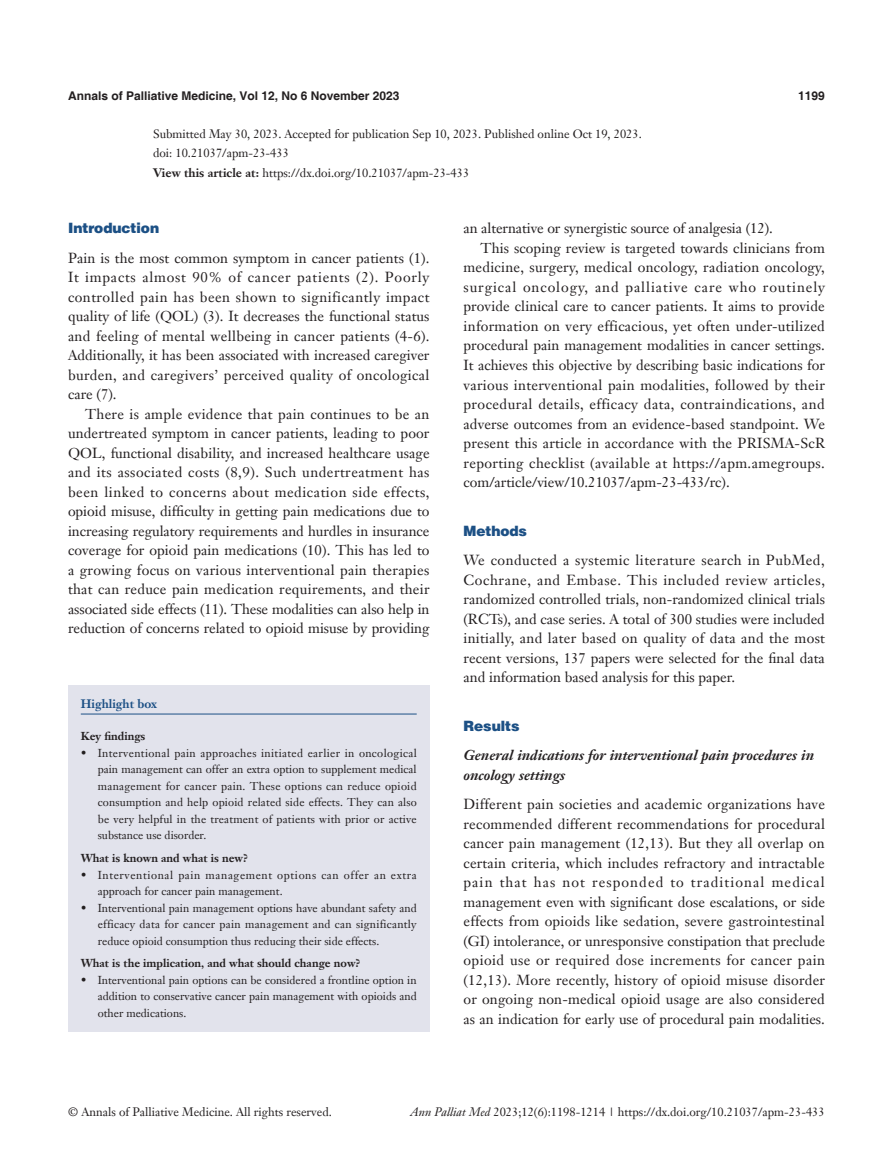
<style>
.page{position:relative;width:893px;height:1170px;background:#fff}
.page>*{position:absolute;margin:0;border:0;box-sizing:border-box;transform-origin:0 0}
.t1{font:14.25px/19.5px "Janson Text LT";color:#231f20;text-align:justify}
._2ji-zhengti{font:italic 700 14.25px/19.5px "Janson Text LT";color:#231f20}
._1ji-6_5{font:900 14.25px "Helvetica";color:#1c5085}
._1ji-zhengti{font:900 14.25px "Helvetica";color:#1c5085}
.A-time{font:12px "Janson Text LT";color:#231f20}
.A-View_this_article{font:12px "Janson Text LT";color:#231f20}
.t2{font:700 12px "Helvetica";color:#231f20}
.A-doi{font:12px "Janson Text LT";color:#231f20}
.Cite{font:700 12px "Janson Text LT";color:#1c5085}
.box-zhengwen-1_5mm{font:11.25px/16.5px "Janson Text LT";color:#231f20;text-align:justify}
.box-zhengwen{font:11.25px/16.5px "Janson Text LT";color:#231f20;text-align:justify}
.box-zhengwen-2{font:11.25px/16.5px "Janson Text LT";letter-spacing:.055em;color:#231f20}
.box-biaoti{font:700 11.25px "Janson Text LT";color:#231f20}
.s1{font-weight:700}
.s2{font-style:italic}
</style>
<div class="page">
<div style="left:68px;top:684px;width:361px;height:347px;background:#e2e3ec"></div>
<hr style="left:81px;top:713px;width:336px;height:1px;background:#1c5085">
<p class="t2" style="left:68px;top:88px;width:333px">Annals of Palliative Medicine, Vol 12, No 6 November 2023</p>
<p class="t2" style="left:798px;top:88px;width:28px">1199</p>
<p class="A-time" style="left:153px;top:126px;width:490px">Submitted May 30, 2023. Accepted for publication Sep 10, 2023. Published online Oct 19, 2023.</p>
<p class="A-doi" style="left:153px;top:146px;width:137px">doi: 10.21037/apm-23-433</p>
<p class="A-View_this_article" style="left:153px;top:165px;width:318px"><span class="s1">View this article at:</span> https://dx.doi.org/10.21037/apm-23-433</p>
<p class="_1ji-zhengti" style="left:68px;top:219px;width:93px">Introduction</p>
<p class="t1" style="left:68px;top:248px;width:363px">Pain is the most common symptom in cancer patients (1).<br>It impacts almost 90% of cancer patients (2). Poorly controlled pain has been shown to significantly impact quality of life (QOL) (3). It decreases the functional status and feeling of mental wellbeing in cancer patients (4-6).<br>Additionally, it has been associated with increased caregiver burden, and caregivers’ perceived quality of oncological care (7).</p>
<p class="t1" style="left:68px;top:404px;width:363px;text-indent:17px">There is ample evidence that pain continues to be an undertreated symptom in cancer patients, leading to poor QOL, functional disability, and increased healthcare usage and its associated costs (8,9). Such undertreatment has been linked to concerns about medication side effects, opioid misuse, difficulty in getting pain medications due to increasing regulatory requirements and hurdles in insurance coverage for opioid pain medications (10). This has led to a growing focus on various interventional pain therapies that can reduce pain medication requirements, and their associated side effects (11). These modalities can also help in reduction of concerns related to opioid misuse by providing</p>
<p class="Cite" style="left:81px;top:695px;width:78px">Highlight box</p>
<p class="box-biaoti" style="left:81px;top:728px;width:66px">Key findings</p>
<p class="box-zhengwen-1_5mm" style="left:98px;top:744px;width:321px;text-indent:-17px">• Interventional pain approaches initiated earlier in oncological pain management can offer an extra option to supplement medical management for cancer pain. These options can reduce opioid consumption and help opioid related side effects. They can also be very helpful in the treatment of patients with prior or active substance use disorder.</p>
<p class="box-biaoti" style="left:81px;top:850px;width:169px">What is known and what is new?</p>
<p class="box-zhengwen-2" style="left:98px;top:866px;width:320px;text-indent:-17px">• Interventional pain management options can offer an extra approach for cancer pain management.</p>
<p class="box-zhengwen-1_5mm" style="left:98px;top:899px;width:320px;text-indent:-17px">• Interventional pain management options have abundant safety and efficacy data for cancer pain management and can significantly reduce opioid consumption thus reducing their side effects.</p>
<p class="box-biaoti" style="left:81px;top:956px;width:281px">What is the implication, and what should change now?</p>
<p class="box-zhengwen" style="left:98px;top:971px;width:320px;text-indent:-17px">• Interventional pain options can be considered a frontline option in addition to conservative cancer pain management with opioids and other medications.</p>
<p class="t1" style="left:463px;top:218px;width:311px">an alternative or synergistic source of analgesia (12).</p>
<p class="t1" style="left:463px;top:238px;width:363px;text-indent:17px">This scoping review is targeted towards clinicians from medicine, surgery, medical oncology, radiation oncology, surgical oncology, and palliative care who routinely provide clinical care to cancer patients. It aims to provide information on very efficacious, yet often under-utilized procedural pain management modalities in cancer settings.<br>It achieves this objective by describing basic indications for various interventional pain modalities, followed by their procedural details, efficacy data, contraindications, and adverse outcomes from an evidence-based standpoint. We present this article in accordance with the PRISMA-ScR reporting checklist (available at https://apm.amegroups. com/article/view/10.21037/apm-23-433/rc).</p>
<p class="_1ji-6_5" style="left:463px;top:521px;width:65px">Methods</p>
<p class="t1" style="left:463px;top:550px;width:363px">We conducted a systemic literature search in PubMed, Cochrane, and Embase. This included review articles, randomized controlled trials, non-randomized clinical trials (RCTs), and case series. A total of 300 studies were included initially, and later based on quality of data and the most recent versions, 137 papers were selected for the final data and information based analysis for this paper.</p>
<p class="_1ji-6_5" style="left:463px;top:716px;width:58px">Results</p>
<p class="_2ji-zhengti" style="left:463px;top:745px;width:352px">General indications for interventional pain procedures in oncology settings</p>
<p class="t1" style="left:463px;top:794px;width:363px">Different pain societies and academic organizations have recommended different recommendations for procedural cancer pain management (12,13). But they all overlap on certain criteria, which includes refractory and intractable pain that has not responded to traditional medical management even with significant dose escalations, or side effects from opioids like sedation, severe gastrointestinal (GI) intolerance, or unresponsive constipation that preclude opioid use or required dose increments for cancer pain (12,13). More recently, history of opioid misuse disorder or ongoing non-medical opioid usage are also considered as an indication for early use of procedural pain modalities.</p>
<p class="A-time" style="left:68px;top:1104px;width:265px">© Annals of Palliative Medicine. All rights reserved.</p>
<p class="A-time" style="left:411px;top:1104px;width:416px"><span class="s2">Ann Palliat Med</span> 2023;12(6):1198-1214 | https://dx.doi.org/10.21037/apm-23-433</p>
</div>
